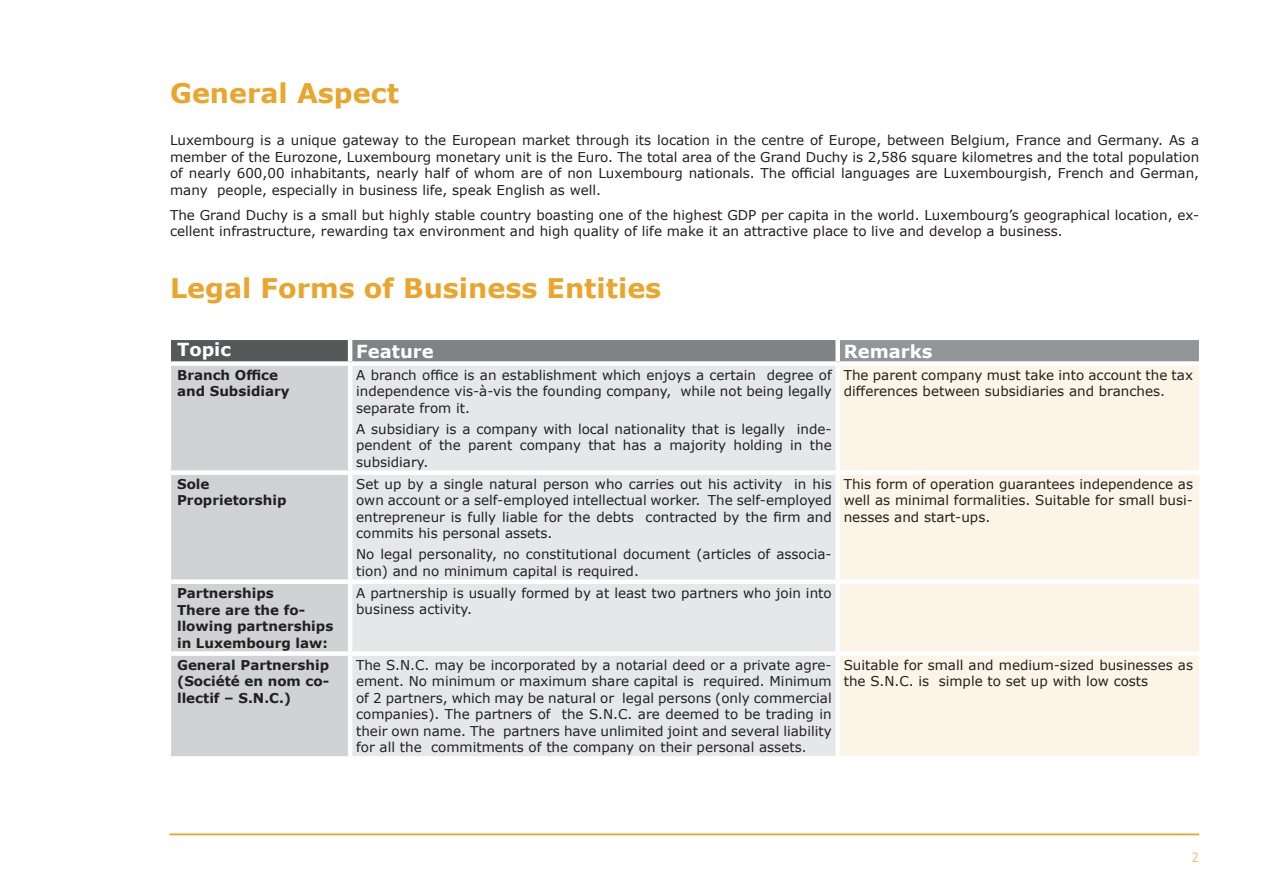
<style>
.page{position:relative;width:1263px;height:893px;background:#fff}
.page>*{position:absolute;margin:0;border:0;box-sizing:border-box;transform-origin:0 0}
.t1{font:700 27px "Verdana";color:#e9a52c}
.t2{font:700 18px "Verdana";color:#fff}
.t3{font:15px "Calibri";color:#f2c57f}
.t4{font:13.5px/16.5px "Verdana";color:#231f20;text-align:justify}
.t5{font:700 13.5px/16.5px "Verdana";color:#231f20}
.s1{color:#fff}
</style>
<div class="page">
<hr style="left:169px;top:833px;width:1030px;height:2px;background:#e9a52c">
<div style="left:171px;top:338px;width:179px;height:26px;background:#57585a"></div>
<div style="left:350px;top:338px;width:488px;height:26px;background:#808285"></div>
<div style="left:838px;top:338px;width:361px;height:26px;background:#939598"></div>
<div style="left:171px;top:366px;width:177px;height:390px;background:#d1d2d4"></div>
<div style="left:352px;top:366px;width:483px;height:390px;background:#e6e7e9"></div>
<div style="left:840px;top:366px;width:359px;height:390px;background:#fcf4e6"></div>
<hr style="left:171px;top:336px;width:179px;height:4px;background:#fff">
<hr style="left:350px;top:336px;width:488px;height:4px;background:#fff">
<hr style="left:348px;top:340px;width:4px;height:21px;background:#fff">
<hr style="left:838px;top:336px;width:361px;height:4px;background:#fff">
<div style="left:835px;top:340px;width:5px;height:21px;background:#fff"></div>
<div style="left:171px;top:361px;width:179px;height:5px;background:#fff"></div>
<div style="left:350px;top:361px;width:488px;height:5px;background:#fff"></div>
<div style="left:838px;top:361px;width:361px;height:5px;background:#fff"></div>
<div style="left:171px;top:470px;width:179px;height:5px;background:#fff"></div>
<div style="left:350px;top:470px;width:488px;height:5px;background:#fff"></div>
<div style="left:838px;top:470px;width:361px;height:5px;background:#fff"></div>
<div style="left:171px;top:579px;width:179px;height:5px;background:#fff"></div>
<div style="left:350px;top:579px;width:488px;height:5px;background:#fff"></div>
<div style="left:838px;top:579px;width:361px;height:5px;background:#fff"></div>
<div style="left:171px;top:651px;width:179px;height:5px;background:#fff"></div>
<div style="left:350px;top:651px;width:488px;height:5px;background:#fff"></div>
<div style="left:838px;top:651px;width:361px;height:5px;background:#fff"></div>
<h1 class="t1" style="left:170px;top:74px;width:246px">General Aspect<span class="s1">s</span></h1>
<p class="t4" style="left:170px;top:132px;width:1030px">Luxembourg is a unique gateway to the European market through its location in the centre of Europe, between Belgium, France and Germany. As a member of the Eurozone, Luxembourg monetary unit is the Euro. The total area of the Grand Duchy is 2,586 square kilometres and the total population of nearly 600,00 inhabitants, nearly half of whom are of non Luxembourg nationals. The official languages are Luxembourgish, French and German, many people, especially in business life, speak English as well.</p>
<p class="t4" style="left:170px;top:206px;width:1031px">The Grand Duchy is a small but highly stable country boasting one of the highest GDP per capita in the world. Luxembourg’s geographical location, ex&shy;cellent infrastructure, rewarding tax environment and high quality of life make it an attractive place to live and develop a business.</p>
<h1 class="t1" style="left:170px;top:269px;width:493px">Legal Forms of Business Entities</h1>
<h2 class="t2" style="left:177px;top:337px;width:55px">Topic</h2>
<h2 class="t2" style="left:356px;top:338px;width:79px">Feature</h2>
<h2 class="t2" style="left:844px;top:338px;width:90px">Remarks</h2>
<p class="t5" style="left:177px;top:366px;width:114px">Branch Office and Subsidiary</p>
<p class="t4" style="left:356px;top:367px;width:477px">A branch office is an establishment which enjoys a certain degree of independence vis-à-vis the founding company, while not being legally separate from it.</p>
<p class="t4" style="left:356px;top:420px;width:477px">A subsidiary is a company with local nationality that is legally inde&shy;pendent of the parent company that has a majority holding in the subsidiary.</p>
<p class="t4" style="left:844px;top:367px;width:351px">The parent company must take into account the tax differences between subsidiaries and branches.</p>
<p class="t5" style="left:177px;top:475px;width:111px">Sole<br>Proprietorship</p>
<p class="t4" style="left:356px;top:476px;width:477px">Set up by a single natural person who carries out his activity in his own account or a self-employed intellectual worker. The self-employed entrepreneur is fully liable for the debts contracted by the firm and commits his personal assets.</p>
<p class="t4" style="left:356px;top:546px;width:477px">No legal personality, no constitutional document (articles of associa&shy;tion) and no minimum capital is required.</p>
<p class="t4" style="left:844px;top:476px;width:351px">This form of operation guarantees independence as well as minimal formalities. Suitable for small busi&shy;nesses and start-ups.</p>
<p class="t5" style="left:177px;top:585px;width:158px">Partnerships<br>There are the fo&shy;llowing partnerships in Luxembourg law:</p>
<p class="t4" style="left:356px;top:585px;width:477px">A partnership is usually formed by at least two partners who join into business activity.</p>
<p class="t5" style="left:177px;top:656px;width:154px;text-align:justify">General Partnership (Société en nom co&shy;llectif – S.N.C.)</p>
<p class="t4" style="left:356px;top:656px;width:477px">The S.N.C. may be incorporated by a notarial deed or a private agre&shy;ement. No minimum or maximum share capital is required. Minimum of 2 partners, which may be natural or legal persons (only commercial companies). The partners of the S.N.C. are deemed to be trading in their own name. The partners have unlimited joint and several liability for all the commitments of the company on their personal assets.</p>
<p class="t4" style="left:844px;top:656px;width:351px">Suitable for small and medium-sized businesses as the S.N.C. is simple to set up with low costs</p>
<p class="t3" style="left:1191px;top:846px;width:9px">2</p>
</div>
